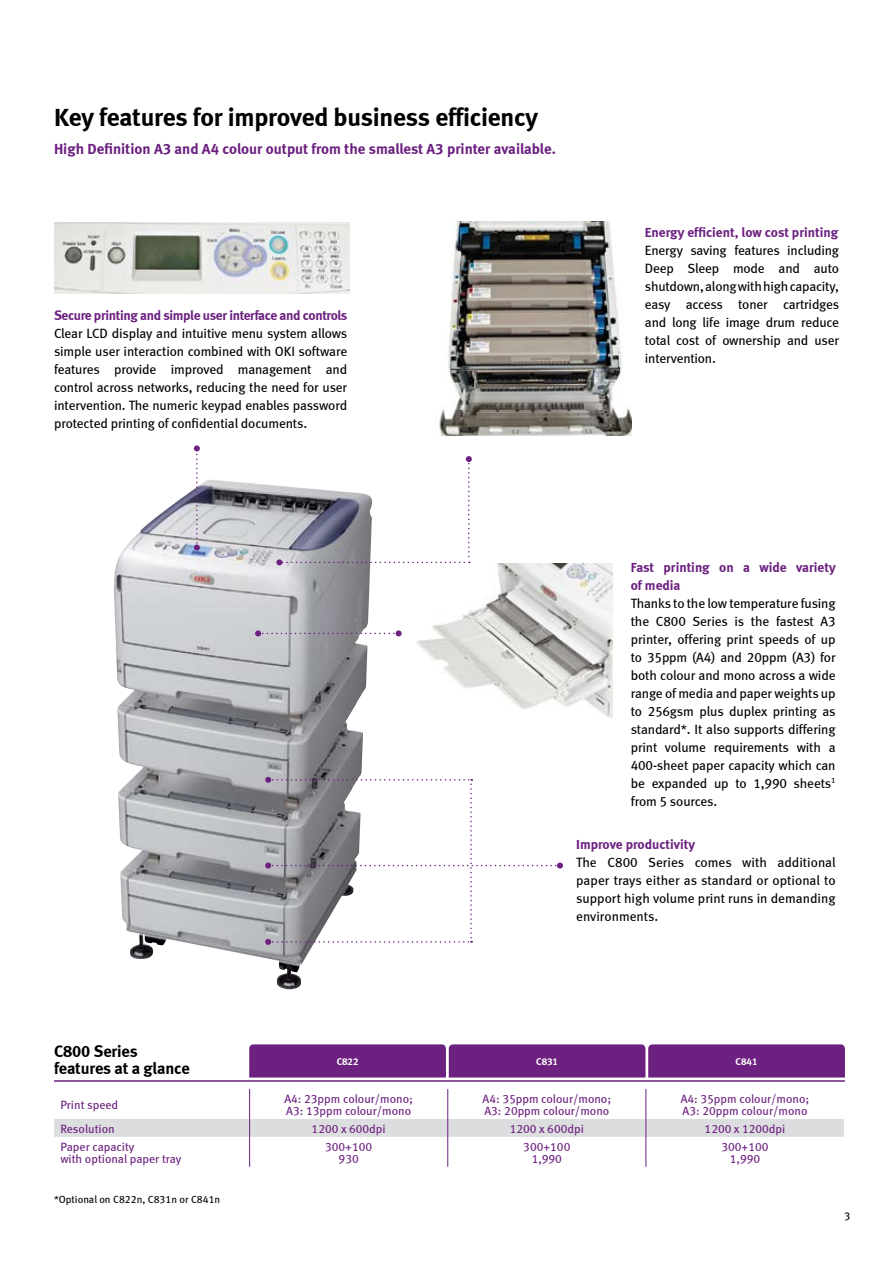
<style>
.page{position:relative;width:893px;height:1263px;background:#fff}
.page>*{position:absolute;margin:0;border:0;box-sizing:border-box;transform-origin:0 0}
.t1{font:25.5px "Meta Bold LF";letter-spacing:-.01em;color:#000}
.t2{font:16.5px/16.5px "Meta Bold LF";letter-spacing:-.01em;color:#000}
.t3{font:15px "Meta Bold LF";color:#6c207f}
.t4{font:13.5px/18px "Meta Book LF";letter-spacing:-.01em;color:#000;text-align:justify}
.t5{font:13.5px/18px "Meta Bold LF";letter-spacing:-.005em;color:#6c207f}
.t6{font:13.5px "Meta Bold LF";letter-spacing:-.025em;color:#6c207f}
.t7{font:12px/12px "Meta Book LF";color:#6c207f}
.t8{font:10.5px "Meta Book LF";color:#000}
.t9{font:9.9px "Meta Bold LF";letter-spacing:-.01em;color:#fff}
</style>
<div class="page">
<img style="left:118px;top:502px;width:253px;height:487px">
<img style="left:54px;top:223px;width:295px;height:70px">
<img style="left:439px;top:221px;width:192px;height:215px">
<hr style="left:54px;top:1080px;width:791px;height:2px;background:#6c207f">
<hr style="left:249px;top:1089px;width:1px;height:30px;background:#6c207f">
<hr style="left:447px;top:1089px;width:1px;height:30px;background:#6c207f">
<hr style="left:646px;top:1089px;width:1px;height:30px;background:#6c207f">
<div style="left:54px;top:1119px;width:790px;height:18px;background:#dcddde"></div>
<hr style="left:249px;top:1137px;width:1px;height:30px;background:#6c207f">
<hr style="left:447px;top:1137px;width:1px;height:30px;background:#6c207f">
<hr style="left:646px;top:1137px;width:1px;height:30px;background:#6c207f">
<div style="left:249px;top:1044px;width:596px;height:33px;background:#6c207f"></div>
<img style="left:417px;top:564px;width:195px;height:154px">
<svg style="left:255px;top:630px;width:147px;height:6px"></svg>
<svg style="left:194px;top:445px;width:6px;height:105px"></svg>
<svg style="left:276px;top:456px;width:196px;height:109px"></svg>
<svg style="left:265px;top:777px;width:298px;height:168px"></svg>
<h1 class="t1" style="left:54px;top:102px;width:486px">Key features for improved business efficiency</h1>
<p class="t3" style="left:54px;top:139px;width:503px">High Definition A3 and A4 colour output from the smallest A3 printer available.</p>
<p class="t6" style="left:54px;top:307px;width:295px">Secure printing and simple user interface and controls</p>
<p class="t4" style="left:54px;top:324px;width:295px">Clear LCD display and intuitive menu system allows simple user interaction combined with OKI software features provide improved management and control across networks, reducing the need for user intervention. The numeric keypad enables password protected printing of confidential documents.</p>
<p class="t5" style="left:645px;top:223px;width:195px">Energy efficient, low cost printing</p>
<p class="t4" style="left:645px;top:241px;width:196px">Energy saving features including Deep Sleep mode and auto shutdown,alongwithhighcapacity, easy access toner cartridges and long life image drum reduce total cost of ownership and user intervention.</p>
<p class="t5" style="left:631px;top:558px;width:206px">Fast printing on a wide variety of media</p>
<p class="t4" style="left:631px;top:594px;width:206px">Thanks to the low temperature fusing the C800 Series is the fastest A3 printer, offering print speeds of up to 35ppm (A4) and 20ppm (A3) for both colour and mono across a wide range of media and paper weights up to 256gsm plus duplex printing as standard*. It also supports differing print volume requirements with a 400-sheet paper capacity which can be expanded up to 1,990 sheets<sup>1 </sup>from 5 sources.</p>
<p class="t5" style="left:576px;top:835px;width:120px">Improve productivity</p>
<p class="t4" style="left:576px;top:853px;width:261px">The C800 Series comes with additional paper trays either as standard or optional to support high volume print runs in demanding environments.</p>
<p class="t2" style="left:54px;top:1043px;width:137px">C800 Series features at a glance</p>
<p class="t7" style="left:60px;top:1098px;width:59px">Print speed</p>
<p class="t7" style="left:284px;top:1092px;width:130px">A4: 23ppm colour/mono;<br>A3: 13ppm colour/mono</p>
<p class="t7" style="left:482px;top:1092px;width:130px">A4: 35ppm colour/mono;<br>A3: 20ppm colour/mono</p>
<p class="t7" style="left:681px;top:1092px;width:130px">A4: 35ppm colour/mono;<br>A3: 20ppm colour/mono</p>
<p class="t7" style="left:60px;top:1122px;width:56px">Resolution</p>
<p class="t7" style="left:312px;top:1122px;width:76px">1200 x 600dpi</p>
<p class="t7" style="left:510px;top:1122px;width:76px">1200 x 600dpi</p>
<p class="t7" style="left:705px;top:1122px;width:82px">1200 x 1200dpi</p>
<p class="t7" style="left:60px;top:1140px;width:123px">Paper capacity<br>with optional paper tray</p>
<p class="t7" style="left:325px;top:1140px;width:49px;text-align:center">300+100<br>930</p>
<p class="t7" style="left:523px;top:1140px;width:49px;text-align:center">300+100<br>1,990</p>
<p class="t7" style="left:721px;top:1140px;width:49px;text-align:center">300+100<br>1,990</p>
<p class="t9" style="left:337px;top:1055px;width:23px">C822</p>
<p class="t9" style="left:536px;top:1055px;width:23px">C831</p>
<p class="t9" style="left:736px;top:1055px;width:23px">C841</p>
<p class="t8" style="left:54px;top:1193px;width:168px">*Optional on C822n, C831n or C841n</p>
</div>
